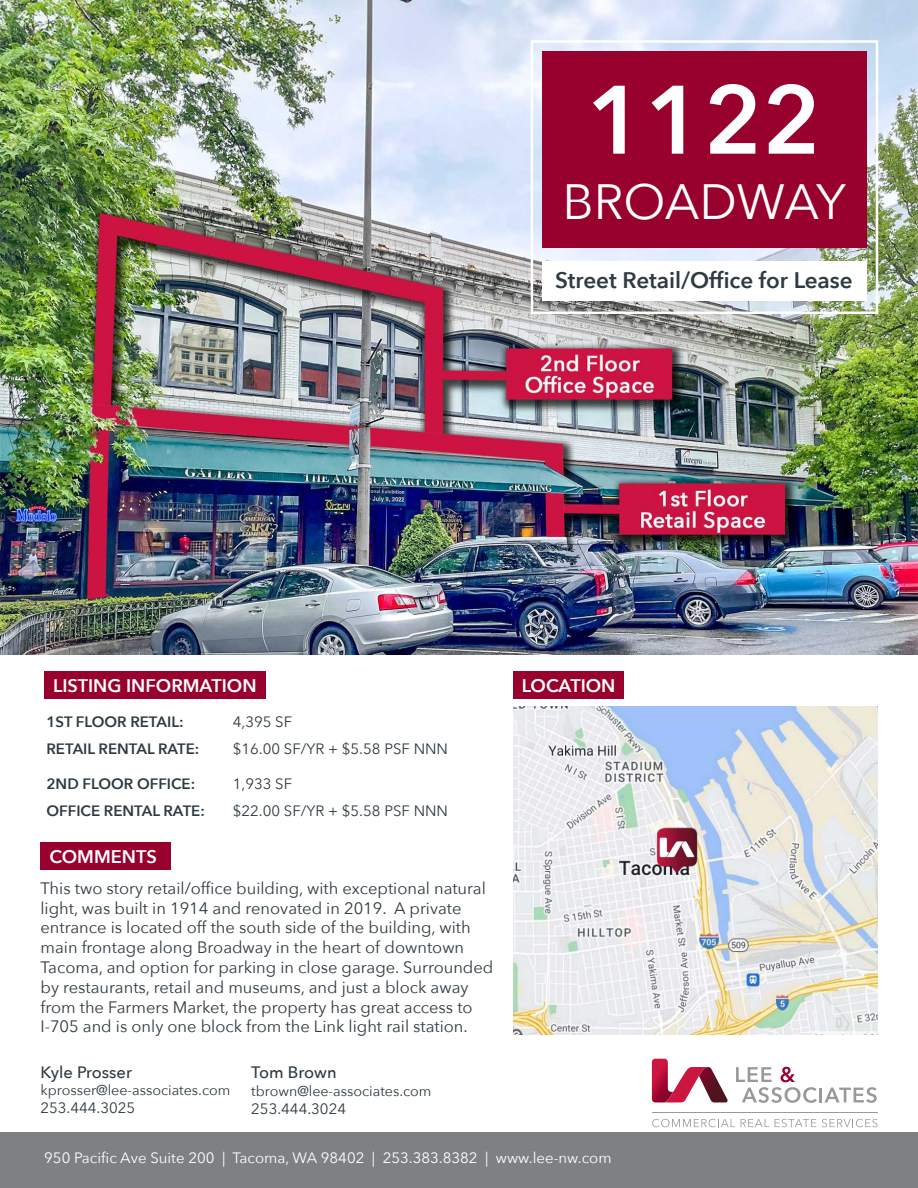
<style>
.page{position:relative;width:918px;height:1188px;background:#fff}
.page>*{position:absolute;margin:0;border:0;box-sizing:border-box;transform-origin:0 0}
.t1{font:600 96px "Avenir Next";color:#fff}
.t2{font:49.5px "Avenir Next";color:#fff}
.t3{font:600 22.5px "Avenir Next";color:#2f3b41}
.t4{font:600 18.3px "Avenir Next";color:#fff}
.t5{font:16.5px/19.8px "Avenir Next";color:#2f3b41}
.t6{font:500 16.5px "Avenir Next";color:#2f3b41}
.t7{font:15px "Avenir Next";color:#2f3b41}
.t8{font:15px "Avenir Next";color:#fff}
.t9{font:600 15px "Avenir Next";color:#2f3b41}
.t10{font:14.25px "Avenir Next";color:#2f3b41}
</style>
<div class="page">
<img style="left:0;top:0;width:918px;height:654px">
<div style="left:44px;top:671px;width:221px;height:27px;background:#98012d"></div>
<div style="left:513px;top:671px;width:111px;height:27px;background:#98012d"></div>
<div style="left:0;top:1132px;width:918px;height:56px;background:#7e8083"></div>
<svg style="left:736px;top:1067px;width:81px;height:36px"></svg>
<hr style="left:819px;top:1088px;width:3px;height:14px;background:#999">
<svg style="left:824px;top:1087px;width:53px;height:16px"></svg>
<svg style="left:652px;top:1059px;width:76px;height:43px"></svg>
<svg style="left:652px;top:1119px;width:83px;height:8px"></svg>
<svg style="left:741px;top:1119px;width:28px;height:8px"></svg>
<svg style="left:775px;top:1119px;width:41px;height:8px"></svg>
<svg style="left:822px;top:1119px;width:56px;height:8px"></svg>
<hr style="left:652px;top:1112px;width:226px;height:1px;background:#999">
<div style="left:40px;top:842px;width:131px;height:28px;background:#98012d"></div>
<div style="left:531px;top:40px;width:347px;height:274px;border:2px solid #fff"></div>
<div style="left:542px;top:52px;width:325px;height:196px;background:#98012d"></div>
<div style="left:542px;top:261px;width:324px;height:40px;background:#fff"></div>
<img style="left:513px;top:706px;width:365px;height:328px">
<img style="left:653px;top:828px;width:45px;height:46px">
<h1 class="t1" style="left:586px;top:38px;width:236px">1122</h1>
<h2 class="t2" style="left:562px;top:160px;width:285px">BROADWAY</h2>
<h3 class="t3" style="left:555px;top:261px;width:299px">Street Retail/Office for Lease</h3>
<p class="t4" style="left:53px;top:669px;width:205px">LISTING INFORMATION</p>
<p class="t4" style="left:522px;top:669px;width:95px">LOCATION</p>
<p class="t9" style="left:46px;top:709px;width:139px">1ST FLOOR RETAIL:</p>
<p class="t7" style="left:233px;top:709px;width:61px">4,395 SF</p>
<p class="t9" style="left:46px;top:736px;width:154px">RETAIL RENTAL RATE:</p>
<p class="t7" style="left:233px;top:736px;width:217px">$16.00 SF/YR + $5.58 PSF NNN</p>
<p class="t9" style="left:46px;top:771px;width:150px">2ND FLOOR OFFICE:</p>
<p class="t7" style="left:233px;top:771px;width:61px">1,933 SF</p>
<p class="t9" style="left:46px;top:798px;width:160px">OFFICE RENTAL RATE:</p>
<p class="t7" style="left:233px;top:798px;width:217px">$22.00 SF/YR + $5.58 PSF NNN</p>
<p class="t4" style="left:49px;top:841px;width:109px">COMMENTS</p>
<p class="t5" style="left:40px;top:877px;width:454px">This two story retail/office building, with exceptional natural light, was built in 1914 and renovated in 2019. A private entrance is located off the south side of the building, with main frontage along Broadway in the heart of downtown Tacoma, and option for parking in close garage. Surrounded by restaurants, retail and museums, and just a block away from the Farmers Market, the property has great access to I-705 and is only one block from the Link light rail station.</p>
<p class="t6" style="left:40px;top:1058px;width:93px">Kyle Prosser</p>
<p class="t10" style="left:40px;top:1078px;width:191px">kprosser@lee-associates.com</p>
<p class="t7" style="left:40px;top:1095px;width:96px">253.444.3025</p>
<p class="t6" style="left:251px;top:1058px;width:87px">Tom Brown</p>
<p class="t10" style="left:251px;top:1079px;width:182px">tbrown@lee-associates.com</p>
<p class="t7" style="left:251px;top:1096px;width:96px">253.444.3024</p>
<p class="t8" style="left:44px;top:1145px;width:569px">950 Pacific Ave Suite 200 | Tacoma, WA 98402 | 253.383.8382 | www.lee-nw.com</p>
</div>
